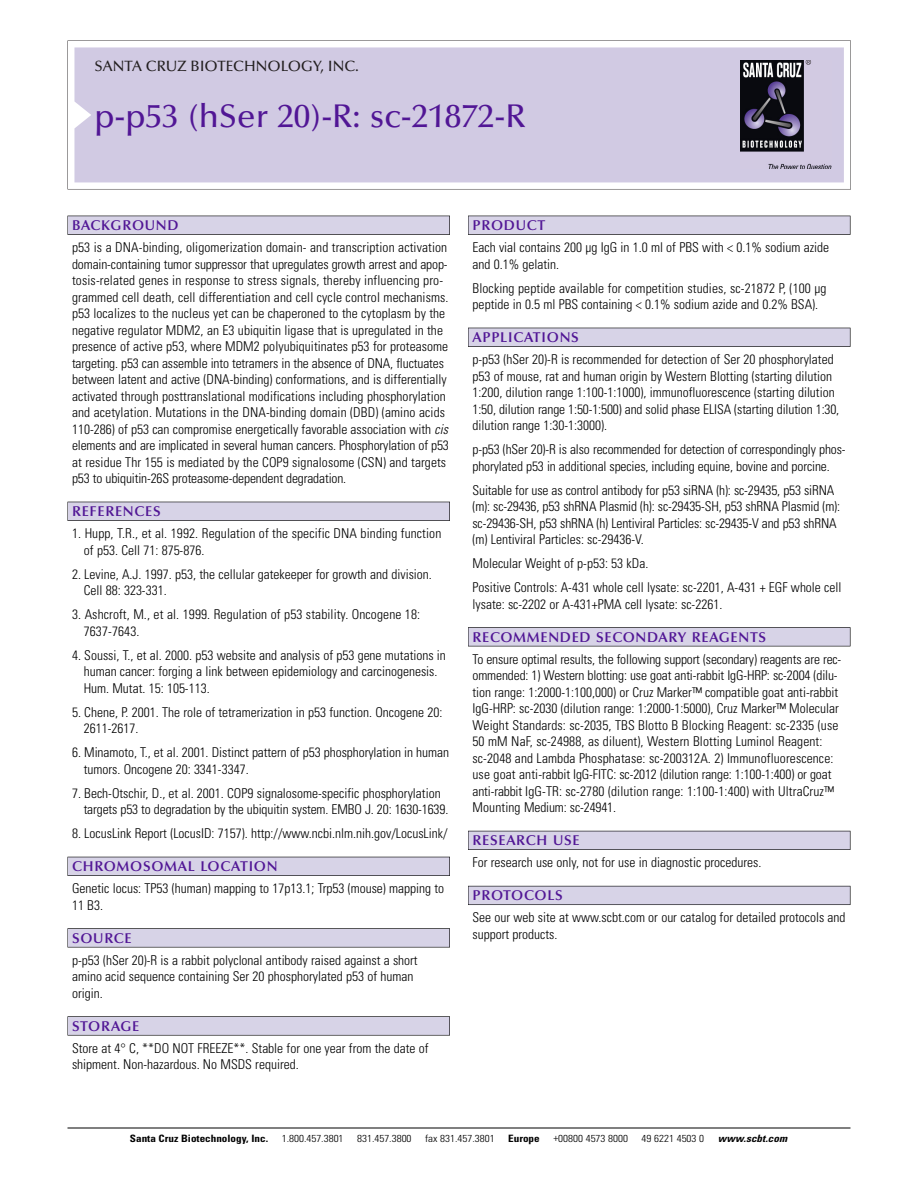
<style>
.page{position:relative;width:918px;height:1188px;background:#fff}
.page>*{position:absolute;margin:0;border:0;box-sizing:border-box;transform-origin:0 0}
.t1{font:500 33px "Optima";color:#511695}
.t2{font:500 15px "Optima";color:#231f20}
.t3{font:600 14.25px "Optima";letter-spacing:.05em;color:#511695}
.t4{font:300 condensed 13.5px/16.5px "Univers";color:#000}
.t5{font:300 condensed 10.2px "Univers";color:#000;scale:1.1 1}
.t6{font:700 condensed 10.2px "Univers";color:#000;scale:1.1 1}
.t7{font:italic 700 condensed 10.2px "Univers";letter-spacing:.005em;color:#000;scale:1.1 1}
.s1{font-style:italic}
</style>
<div class="page">
<svg style="left:68px;top:40px;width:783px;height:149px"></svg>
<div style="left:74px;top:47px;width:770px;height:135px;background:#d1cae3"></div>
<img style="left:741px;top:60px;width:90px;height:108px">
<div style="left:68px;top:216px;width:382px;height:19px;background:#525155"></div>
<div style="left:68px;top:216px;width:381px;height:18px;background:#d7d3e7"></div>
<div style="left:68px;top:502px;width:382px;height:19px;background:#515055"></div>
<div style="left:68px;top:502px;width:381px;height:18px;background:#d7d3e7"></div>
<div style="left:68px;top:857px;width:382px;height:19px;background:#525158"></div>
<div style="left:68px;top:857px;width:381px;height:18px;background:#d7d3e7"></div>
<div style="left:68px;top:928px;width:382px;height:19px;background:#575759"></div>
<div style="left:68px;top:929px;width:381px;height:18px;background:#d7d3e7"></div>
<svg style="left:68px;top:1016px;width:382px;height:20px"></svg>
<div style="left:68px;top:1017px;width:381px;height:18px;background:#d7d3e7"></div>
<div style="left:468px;top:216px;width:382px;height:19px;background:#525155"></div>
<div style="left:468px;top:216px;width:382px;height:18px;background:#d7d3e7"></div>
<div style="left:468px;top:328px;width:382px;height:19px;background:#515055"></div>
<div style="left:468px;top:328px;width:382px;height:18px;background:#d7d3e7"></div>
<div style="left:468px;top:627px;width:382px;height:19px;background:#545357"></div>
<div style="left:468px;top:628px;width:382px;height:18px;background:#d7d3e7"></div>
<div style="left:468px;top:831px;width:382px;height:19px;background:#54535a"></div>
<div style="left:468px;top:831px;width:382px;height:18px;background:#d7d3e7"></div>
<div style="left:468px;top:886px;width:382px;height:19px;background:#5b5a62"></div>
<div style="left:468px;top:886px;width:382px;height:18px;background:#d7d3e7"></div>
<hr style="left:68px;top:1128px;width:782px;height:1px;background:#000">
<p class="t2" style="left:94px;top:61px;width:266px">SANTA CRUZ BIOTECHNOLOGY, INC.</p>
<h1 class="t1" style="left:94px;top:103px;width:433px">p-p53 (hSer 20)-R: sc-21872-R</h1>
<p class="t3" style="left:72px;top:219px;width:108px">BACKGROUND</p>
<p class="t4" style="left:72px;top:240px;width:378px">p53 is a DNA-binding, oligomerization domain- and transcription activation domain-containing tumor suppressor that upregulates growth arrest and apop&shy;tosis-related genes in response to stress signals, thereby influencing pro&shy;grammed cell death, cell differentiation and cell cycle control mechanisms. p53 localizes to the nucleus yet can be chaperoned to the cytoplasm by the negative regulator MDM2, an E3 ubiquitin ligase that is upregulated in the presence of active p53, where MDM2 polyubiquitinates p53 for proteasome targeting. p53 can assemble into tetramers in the absence of DNA, fluctuates between latent and active (DNA-binding) conformations, and is differentially activated through posttranslational modifications including phosphorylation and acetylation. Mutations in the DNA-binding domain (DBD) (amino acids 110-286) of p53 can compromise energetically favorable association with <span class="s1">cis </span>elements and are implicated in several human cancers. Phosphorylation of p53 at residue Thr 155 is mediated by the COP9 signalosome (CSN) and targets p53 to ubiquitin-26S proteasome-dependent degradation.</p>
<p class="t3" style="left:72px;top:506px;width:90px">REFERENCES</p>
<p class="t4" style="left:84px;top:526px;width:359px;text-indent:-12px">1. Hupp, T.R., et al. 1992. Regulation of the specific DNA binding function of p53. Cell 71: 875-876.</p>
<p class="t4" style="left:84px;top:567px;width:350px;text-indent:-12px">2. Levine, A.J. 1997. p53, the cellular gatekeeper for growth and division.<br>Cell 88: 323-331.</p>
<p class="t4" style="left:84px;top:607px;width:338px;text-indent:-12px">3. Ashcroft, M., et al. 1999. Regulation of p53 stability. Oncogene 18:<br>7637-7643.</p>
<p class="t4" style="left:84px;top:648px;width:364px;text-indent:-12px">4. Soussi, T., et al. 2000. p53 website and analysis of p53 gene mutations in human cancer: forging a link between epidemiology and carcinogenesis.<br>Hum. Mutat. 15: 105-113.</p>
<p class="t4" style="left:84px;top:705px;width:360px;text-indent:-12px">5. Chene, P. 2001. The role of tetramerization in p53 function. Oncogene 20:<br>2611-2617.</p>
<p class="t4" style="left:84px;top:745px;width:367px;text-indent:-12px">6. Minamoto, T., et al. 2001. Distinct pattern of p53 phosphorylation in human tumors. Oncogene 20: 3341-3347.</p>
<p class="t4" style="left:84px;top:786px;width:366px;text-indent:-12px">7. Bech-Otschir, D., et al. 2001. COP9 signalosome-specific phosphorylation targets p53 to degradation by the ubiquitin system. EMBO J. 20: 1630-1639.</p>
<p class="t4" style="left:72px;top:826px;width:377px">8. LocusLink Report (LocusID: 7157). http://www.ncbi.nlm.nih.gov/LocusLink/</p>
<p class="t3" style="left:72px;top:861px;width:207px">CHROMOSOMAL LOCATION</p>
<p class="t4" style="left:72px;top:881px;width:374px">Genetic locus: TP53 (human) mapping to 17p13.1; Trp53 (mouse) mapping to<br>11 B3.</p>
<p class="t3" style="left:72px;top:932px;width:61px">SOURCE</p>
<p class="t4" style="left:72px;top:953px;width:347px">p-p53 (hSer 20)-R is a rabbit polyclonal antibody raised against a short amino acid sequence containing Ser 20 phosphorylated p53 of human origin.</p>
<p class="t3" style="left:72px;top:1020px;width:69px">STORAGE</p>
<p class="t4" style="left:72px;top:1041px;width:358px">Store at 4° C, **DO NOT FREEZE**. Stable for one year from the date of shipment. Non-hazardous. No MSDS required.</p>
<p class="t3" style="left:473px;top:219px;width:74px">PRODUCT</p>
<p class="t4" style="left:473px;top:240px;width:358px">Each vial contains 200 µg IgG in 1.0 ml of PBS with &lt; 0.1% sodium azide and 0.1% gelatin.</p>
<p class="t4" style="left:473px;top:281px;width:356px">Blocking peptide available for competition studies, sc-21872 P, (100 µg peptide in 0.5 ml PBS containing &lt; 0.1% sodium azide and 0.2% BSA).</p>
<p class="t3" style="left:473px;top:332px;width:108px">APPLICATIONS</p>
<p class="t4" style="left:473px;top:352px;width:368px">p-p53 (hSer 20)-R is recommended for detection of Ser 20 phosphorylated p53 of mouse, rat and human origin by Western Blotting (starting dilution 1:200, dilution range 1:100-1:1000), immunofluorescence (starting dilution 1:50, dilution range 1:50-1:500) and solid phase ELISA (starting dilution 1:30, dilution range 1:30-1:3000).</p>
<p class="t4" style="left:473px;top:442px;width:375px">p-p53 (hSer 20)-R is also recommended for detection of correspondingly phos&shy;phorylated p53 in additional species, including equine, bovine and porcine.</p>
<p class="t4" style="left:473px;top:483px;width:369px">Suitable for use as control antibody for p53 siRNA (h): sc-29435, p53 siRNA (m): sc-29436, p53 shRNA Plasmid (h): sc-29435-SH, p53 shRNA Plasmid (m): sc-29436-SH, p53 shRNA (h) Lentiviral Particles: sc-29435-V and p53 shRNA (m) Lentiviral Particles: sc-29436-V.</p>
<p class="t4" style="left:473px;top:553px;width:370px;line-height:24px">Molecular Weight of p-p53: 53 kDa.<br>Positive Controls: A-431 whole cell lysate: sc-2201, A-431 + EGF whole cell</p>
<p class="t4" style="left:473px;top:597px;width:251px">lysate: sc-2202 or A-431+PMA cell lysate: sc-2261.</p>
<p class="t3" style="left:473px;top:631px;width:295px">RECOMMENDED SECONDARY REAGENTS</p>
<p class="t4" style="left:473px;top:652px;width:370px">To ensure optimal results, the following support (secondary) reagents are rec&shy;ommended: 1) Western blotting: use goat anti-rabbit IgG-HRP: sc-2004 (dilu&shy;tion range: 1:2000-1:100,000) or Cruz Marker™ compatible goat anti-rabbit IgG-HRP: sc-2030 (dilution range: 1:2000-1:5000), Cruz Marker™ Molecular Weight Standards: sc-2035, TBS Blotto B Blocking Reagent: sc-2335 (use 50 mM NaF, sc-24988, as diluent), Western Blotting Luminol Reagent: sc-2048 and Lambda Phosphatase: sc-200312A. 2) Immunofluorescence: use goat anti-rabbit IgG-FITC: sc-2012 (dilution range: 1:100-1:400) or goat anti-rabbit IgG-TR: sc-2780 (dilution range: 1:100-1:400) with UltraCruz™ Mounting Medium: sc-24941.</p>
<p class="t3" style="left:473px;top:835px;width:109px">RESEARCH USE</p>
<p class="t4" style="left:473px;top:855px;width:290px">For research use only, not for use in diagnostic procedures.</p>
<p class="t3" style="left:473px;top:890px;width:92px">PROTOCOLS</p>
<p class="t4" style="left:473px;top:910px;width:375px">See our web site at www.scbt.com or our catalog for detailed protocols and support products.</p>
<p class="t6" style="left:130px;top:1135px;width:127px">Santa Cruz Biotechnology, Inc.</p>
<p class="t5" style="left:282px;top:1135px;width:58px">1.800.457.3801</p>
<p class="t5" style="left:357px;top:1135px;width:51px">831.457.3800</p>
<p class="t5" style="left:425px;top:1135px;width:65px">fax 831.457.3801</p>
<p class="t6" style="left:508px;top:1135px;width:30px">Europe</p>
<p class="t5" style="left:553px;top:1135px;width:69px">+00800 4573 8000</p>
<p class="t5" style="left:642px;top:1135px;width:58px">49 6221 4503 0</p>
<p class="t7" style="left:718px;top:1135px;width:64px">www.scbt.com</p>
</div>
